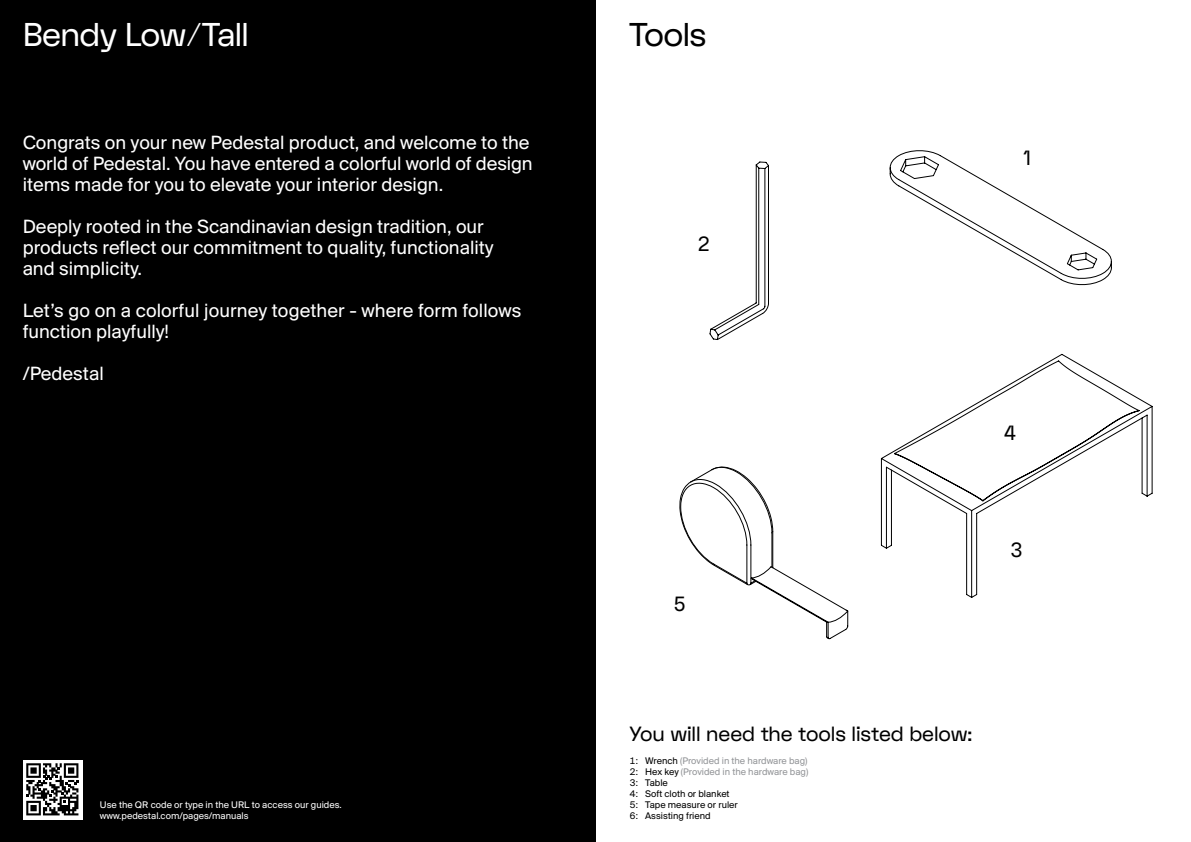
<style>
.page{position:relative;width:1191px;height:842px;background:#fff}
.page>*{position:absolute;margin:0;border:0;box-sizing:border-box;transform-origin:0 0}
.t1{font:32px "FK Display Regular Alt";letter-spacing:-.02em;color:#fff}
.t2{font:32px "FK Display Regular Alt";letter-spacing:-.02em;color:#000}
.t3{font:20px/21px "Suisse BP Intl";color:#fff}
.t4{font:20px "FK Display Regular Alt";letter-spacing:-.005em;color:#000}
.t5{font:10px/11px "Suisse BP Intl";color:#000}
.t6{font:10px/11px "Suisse BP Intl";color:#fff}
.s1{color:#939598}
</style>
<div class="page">
<div style="left:0;top:0;width:595px;height:842px;background:#000"></div>
<svg style="left:679px;top:466px;width:169px;height:173px"></svg>
<svg style="left:709px;top:161px;width:60px;height:179px"></svg>
<svg style="left:881px;top:354px;width:271px;height:244px"></svg>
<svg style="left:889px;top:150px;width:223px;height:136px"></svg>
<div style="left:23px;top:760px;width:59px;height:59px;background:linear-gradient(to right,#fff,#fff)"></div>
<svg style="left:26px;top:763px;width:52px;height:52px"></svg>
<h1 class="t1" style="left:23px;top:11px;width:228px">Bendy Low/Tall</h1>
<p class="t3" style="left:23px;top:132px;width:511px">Congrats on your new Pedestal product, and welcome to the world of Pedestal. You have entered a colorful world of design items made for you to elevate your interior design.</p>
<p class="t3" style="left:23px;top:216px;width:472px">Deeply rooted in the Scandinavian design tradition, our products reflect our commitment to quality, functionality and simplicity.</p>
<p class="t3" style="left:23px;top:300px;width:500px">Let’s go on a colorful journey together - where form follows function playfully!</p>
<p class="t3" style="left:23px;top:363px;width:82px">/Pedestal</p>
<p class="t6" style="left:100px;top:799px;width:243px">Use the QR code or type in the URL to access our guides. www.pedestal.com/pages/manuals</p>
<h1 class="t2" style="left:629px;top:11px;width:79px">Tools</h1>
<p class="t4" style="left:698px;top:229px;width:13px">2</p>
<p class="t4" style="left:1023px;top:143px;width:9px">1</p>
<p class="t4" style="left:674px;top:589px;width:13px">5</p>
<p class="t4" style="left:1004px;top:418px;width:13px">4</p>
<p class="t4" style="left:1010px;top:535px;width:13px">3</p>
<p class="t4" style="left:629px;top:719px;width:344px">You will need the tools listed below:</p>
<p class="t5" style="left:629px;top:755px;width:180px">1: Wrench <span class="s1">(Provided in the hardware bag)<br></span>2: Hex key <span class="s1">(Provided in the hardware bag)<br></span>3: Table<br>4: Soft cloth or blanket<br>5: Tape measure or ruler<br>6: Assisting friend</p>
</div>
